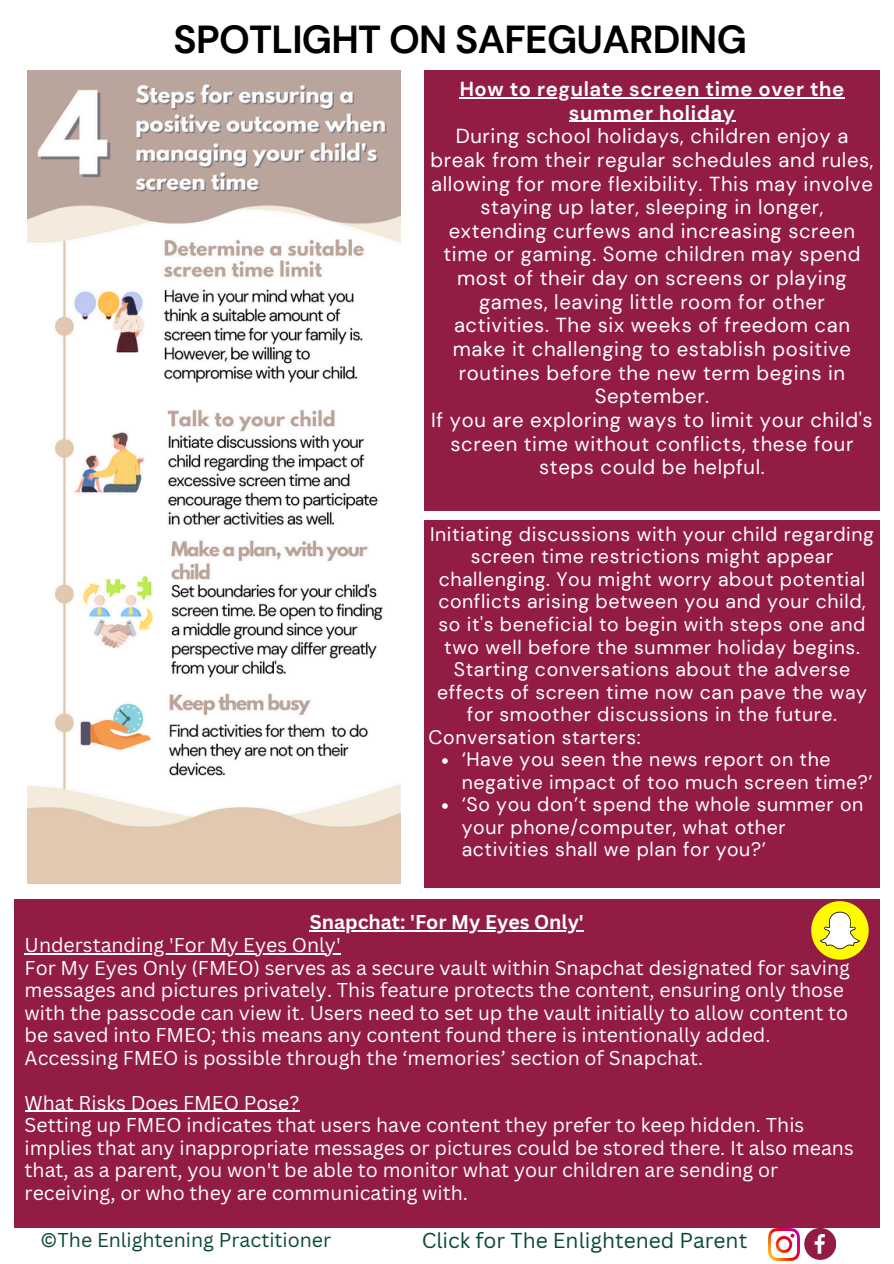
<style>
.page{position:relative;width:894px;height:1264px;background:#fff}
.page>*{position:absolute;margin:0;border:0;box-sizing:border-box;transform-origin:0 0}
.t1{font:700 39px "DM Sans";letter-spacing:-.02em;color:#000}
.t2{font:21px "Canva Sans";color:#094839}
.t3{font:20.25px/23.7px "DM Sans";letter-spacing:.03em;color:#fefffe;text-align:center}
.t4{font:700 20.25px "DM Sans";letter-spacing:.03em;color:#fefffe}
.t5{font:19.5px/22.5px "Canva Sans";color:#fff}
.t6{font:19.5px/22.5px "DM Sans";letter-spacing:.03em;color:#fff}
.t7{font:19.5px "Canva Sans";color:#094839}
.t8{font:700 19.5px "Canva Sans";color:#fff}
.s1{font-weight:700}
</style>
<div class="page">
<div style="left:424px;top:70px;width:455px;height:440px;background:#931c44"></div>
<hr style="left:459px;top:97px;width:385px;height:1px;background:#fefffe">
<hr style="left:568px;top:121px;width:167px;height:1px;background:#fefffe">
<img style="left:768px;top:1228px;width:31px;height:31px">
<svg style="left:804px;top:1227px;width:31px;height:32px"></svg>
<div style="left:424px;top:520px;width:455px;height:367px;background:#931c44"></div>
<div style="left:14px;top:899px;width:865px;height:328px;background:#931c44"></div>
<svg style="left:811px;top:901px;width:57px;height:58px"></svg>
<img style="left:27px;top:70px;width:374px;height:813px">
<svg style="left:442px;top:758px;width:5px;height:5px"></svg>
<svg style="left:442px;top:803px;width:5px;height:5px"></svg>
<hr style="left:310px;top:930px;width:273px;height:1px;background:#fff">
<hr style="left:25px;top:953px;width:315px;height:1px;background:#fff">
<hr style="left:25px;top:1110px;width:274px;height:1px;background:#fff">
<p class="t1" style="left:173px;top:14px;width:574px">SPOTLIGHT ON SAFEGUARDING</p>
<h1 class="t4" style="left:459px;top:76px;width:386px">How to regulate screen time over the</h1>
<p class="t3" style="left:455px;top:101px;width:394px"><span class="s1">summer holiday<br></span>During school holidays, children enjoy a</p>
<p class="t3" style="left:430px;top:148px;width:444px">break from their regular schedules and rules, allowing for more flexibility. This may involve staying up later, sleeping in longer, extending curfews and increasing screen time or gaming. Some children may spend most of their day on screens or playing games, leaving little room for other activities. The six weeks of freedom can make it challenging to establish positive routines before the new term begins in September.<br>If you are exploring ways to limit your child's</p>
<p class="t3" style="left:450px;top:432px;width:404px">screen time without conflicts, these four steps could be helpful.</p>
<p class="t6" style="left:430px;top:523px;width:445px;text-align:center">Initiating discussions with your child regarding screen time restrictions might appear challenging. You might worry about potential conflicts arising between you and your child, so it's beneficial to begin with steps one and two well before the summer holiday begins.<br>Starting conversations about the adverse effects of screen time now can pave the way for smoother discussions in the future.</p>
<p class="t6" style="left:428px;top:725px;width:213px">Conversation starters:</p>
<p class="t6" style="left:461px;top:748px;width:412px">‘Have you seen the news report on the negative impact of too much screen time?’</p>
<p class="t6" style="left:461px;top:793px;width:403px">‘So you don’t spend the whole summer on your phone/computer, what other activities shall we plan for you?’</p>
<p class="t8" style="left:310px;top:908px;width:275px">Snapchat: 'For My Eyes Only'</p>
<p class="t5" style="left:25px;top:933px;width:317px">Understanding 'For My Eyes Only'</p>
<p class="t5" style="left:25px;top:955px;width:826px">For My Eyes Only (FMEO) serves as a secure vault within Snapchat designated for saving messages and pictures privately. This feature protects the content, ensuring only those with the passcode can view it. Users need to set up the vault initially to allow content to be saved into FMEO; this means any content found there is intentionally added.</p>
<p class="t5" style="left:25px;top:1045px;width:680px">Accessing FMEO is possible through the ‘memories’ section of Snapchat.</p>
<p class="t5" style="left:25px;top:1090px;width:276px">What Risks Does FMEO Pose?</p>
<p class="t5" style="left:25px;top:1113px;width:830px">Setting up FMEO indicates that users have content they prefer to keep hidden. This implies that any inappropriate messages or pictures could be stored there. It also means that, as a parent, you won't be able to monitor what your children are sending or receiving, or who they are communicating with.</p>
<p class="t7" style="left:41px;top:1225px;width:292px">©The Enlightening Practitioner</p>
<p class="t2" style="left:421px;top:1225px;width:327px">Click for The Enlightened Parent</p>
</div>
